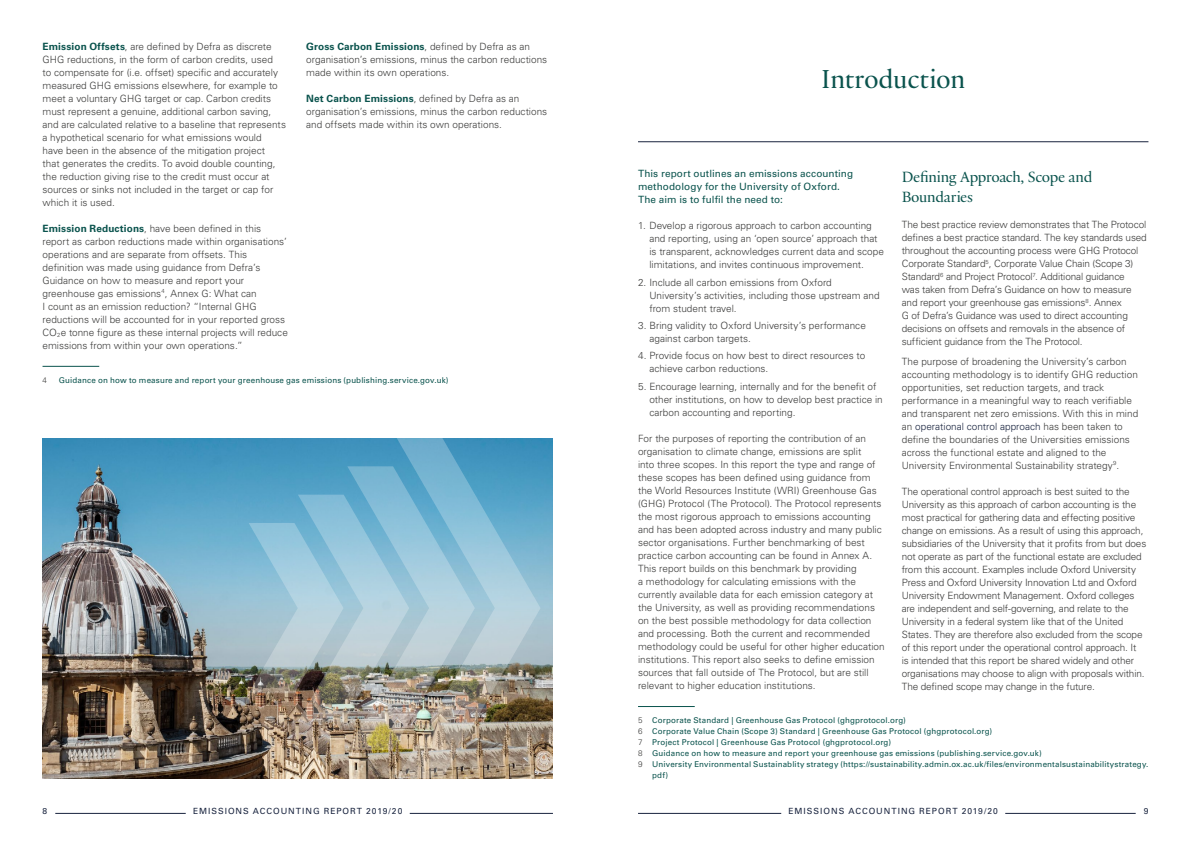
<style>
.page{position:relative;width:1191px;height:842px;background:#fff}
.page>*{position:absolute;margin:0;border:0;box-sizing:border-box;transform-origin:0 0}
.Lv2_Heading{font:28px "Practice";letter-spacing:-.015em;color:#0a534d}
.Lv3_Heading{font:16px/20px "Practice";letter-spacing:-.02em;color:#0a534d}
.Body_Copy{font:300 10px/13px "Univers LT Std";color:#3c3c3b}
.Lv3_Heading-2{font:300 10px/13px "Univers LT Std";letter-spacing:-.015em;color:#3c3c3b}
.Body_Copy-2{font:10px/13px "Univers LT Std";letter-spacing:.01em;color:#0a534d}
.t1{font:8.5px "Univers LT Std";letter-spacing:.115em;color:#18233e}
.Footnote_text{font:8px/11px "Univers LT Std";letter-spacing:.015em;color:#0a534d}
.Footnote_text-2{font:300 8px "Univers LT Std";color:#3c3c3b}
.s1{font-weight:700;color:#0a534d}
.s2{font-weight:300;color:#3c3c3b}
.s3{color:#18233e}
</style>
<div class="page">
<hr style="left:638px;top:141px;width:510px;height:1px;background:#18233e">
<hr style="left:638px;top:813px;width:143px;height:1px;background:#18233e">
<hr style="left:1005px;top:813px;width:130px;height:1px;background:#18233e">
<hr style="left:410px;top:813px;width:143px;height:1px;background:#18233e">
<hr style="left:55px;top:813px;width:131px;height:1px;background:#18233e">
<hr style="left:43px;top:366px;width:56px;height:1px;background:#0a534d">
<hr style="left:638px;top:706px;width:56px;height:1px;background:#0a534d">
<img style="left:43px;top:438px;width:510px;height:340px">
<img style="left:249px;top:466px;width:148px;height:284px">
<img style="left:397px;top:438px;width:143px;height:340px">
<p class="Body_Copy" style="left:306px;top:40px;width:242px"><span class="s1">Gross Carbon Emissions</span>, defined by Defra as an organisation’s emissions, minus the carbon reductions made within its own operations.</p>
<p class="Body_Copy" style="left:306px;top:92px;width:242px"><span class="s1">Net Carbon Emissions</span>, defined by Defra as an organisation’s emissions, minus the carbon reductions and offsets made within its own operations.</p>
<p class="Body_Copy" style="left:43px;top:40px;width:245px"><span class="s1">Emission Offsets</span>, are defined by Defra as discrete GHG reductions, in the form of carbon credits, used<br>to compensate for (i.e. offset) specific and accurately measured GHG emissions elsewhere, for example to meet a voluntary GHG target or cap. Carbon credits must represent a genuine, additional carbon saving, and are calculated relative to a baseline that represents a hypothetical scenario for what emissions would<br>have been in the absence of the mitigation project<br>that generates the credits. To avoid double counting, the reduction giving rise to the credit must occur at sources or sinks not included in the target or cap for which it is used.</p>
<p class="Body_Copy" style="left:43px;top:222px;width:247px"><span class="s1">Emission Reductions</span>, have been defined in this report as carbon reductions made within organisations’ operations and are separate from offsets. This definition was made using guidance from Defra’s Guidance on how to measure and report your greenhouse gas emissions<sup>4</sup>, Annex G: What can<br>I count as an emission reduction? “Internal GHG reductions will be accounted for in your reported gross CO<sub>2</sub>e tonne figure as these internal projects will reduce emissions from within your own operations.”</p>
<p class="Footnote_text-2" style="left:43px;top:375px;width:6px">4</p>
<p class="Footnote_text" style="left:59px;top:375px;width:391px">Guidance on how to measure and report your greenhouse gas emissions (publishing.service.gov.uk)</p>
<p class="Lv2_Heading" style="left:821px;top:61px;width:146px">Introduction</p>
<p class="Body_Copy-2" style="left:638px;top:167px;width:217px">This report outlines an emissions accounting methodology for the University of Oxford.<br>The aim is to fulfil the need to:</p>
<p class="Body_Copy" style="left:649px;top:219px;width:236px;text-indent:-11px">1. Develop a rigorous approach to carbon accounting and reporting, using an ‘open source’ approach that is transparent, acknowledges current data and scope limitations, and invites continuous improvement.</p>
<p class="Body_Copy" style="left:649px;top:276px;width:232px;text-indent:-11px">2. Include all carbon emissions from Oxford<br>University’s activities, including those upstream and from student travel.</p>
<p class="Body_Copy" style="left:649px;top:319px;width:218px;text-indent:-11px">3. Bring validity to Oxford University’s performance against carbon targets.</p>
<p class="Body_Copy" style="left:649px;top:349px;width:217px;text-indent:-11px">4. Provide focus on how best to direct resources to achieve carbon reductions.</p>
<p class="Body_Copy" style="left:649px;top:380px;width:235px;text-indent:-11px">5. Encourage learning, internally and for the benefit of other institutions, on how to develop best practice in carbon accounting and reporting.</p>
<p class="Body_Copy" style="left:638px;top:432px;width:248px">For the purposes of reporting the contribution of an organisation to climate change, emissions are split<br>into three scopes. In this report the type and range of these scopes has been defined using guidance from the World Resources Institute (WRI) Greenhouse Gas (GHG) Protocol (The Protocol). The Protocol represents the most rigorous approach to emissions accounting and has been adopted across industry and many public sector organisations. Further benchmarking of best practice carbon accounting can be found in Annex A.<br>This report builds on this benchmark by providing<br>a methodology for calculating emissions with the currently available data for each emission category at the University, as well as providing recommendations on the best possible methodology for data collection and processing. Both the current and recommended methodology could be useful for other higher education institutions. This report also seeks to define emission sources that fall outside of The Protocol, but are still relevant to higher education institutions.</p>
<p class="Footnote_text" style="left:638px;top:715px;width:269px"><span class="s2">5</span> Corporate Standard | Greenhouse Gas Protocol (ghgprotocol.org)</p>
<p class="Footnote_text" style="left:638px;top:726px;width:356px"><span class="s2">6</span> Corporate Value Chain (Scope 3) Standard | Greenhouse Gas Protocol (ghgprotocol.org)</p>
<p class="Footnote_text" style="left:638px;top:737px;width:254px"><span class="s2">7</span> Project Protocol | Greenhouse Gas Protocol (ghgprotocol.org)</p>
<p class="Footnote_text" style="left:638px;top:748px;width:405px"><span class="s2">8</span> Guidance on how to measure and report your greenhouse gas emissions (publishing.service.gov.uk)</p>
<p class="Footnote_text" style="left:652px;top:759px;width:498px;text-indent:-14px"><span class="s2">9</span> University Environmental Sustainablity strategy (https://sustainability.admin.ox.ac.uk/files/environmentalsustainabilitystrategy. pdf)</p>
<p class="Lv3_Heading" style="left:901px;top:166px;width:192px">Defining Approach, Scope and<br>Boundaries</p>
<p class="Lv3_Heading-2" style="left:901px;top:218px;width:247px">The best practice review demonstrates that The Protocol defines a best practice standard. The key standards used throughout the accounting process were GHG Protocol Corporate Standard<sup>5</sup>, Corporate Value Chain (Scope 3)<br>Standard<sup>6</sup> and Project Protocol<sup>7</sup>. Additional guidance<br>was taken from Defra’s Guidance on how to measure and report your greenhouse gas emissions<sup>8</sup>. Annex<br>G of Defra’s Guidance was used to direct accounting decisions on offsets and removals in the absence of sufficient guidance from the The Protocol.</p>
<p class="Body_Copy" style="left:901px;top:355px;width:238px">The purpose of broadening the University’s carbon accounting methodology is to identify GHG reduction opportunities, set reduction targets, and track performance in a meaningful way to reach verifiable and transparent net zero emissions. With this in mind an <span class="s3">operational control approach</span> has been taken to define the boundaries of the Universities emissions across the functional estate and aligned to the University Environmental Sustainability strategy<sup>9</sup>.</p>
<p class="Body_Copy" style="left:901px;top:485px;width:246px">The operational control approach is best suited to the University as this approach of carbon accounting is the most practical for gathering data and effecting positive change on emissions. As a result of using this approach, subsidiaries of the University that it profits from but does not operate as part of the functional estate are excluded from this account. Examples include Oxford University Press and Oxford University Innovation Ltd and Oxford University Endowment Management. Oxford colleges are independent and self-governing, and relate to the University in a federal system like that of the United States. They are therefore also excluded from the scope of this report under the operational control approach. It<br>is intended that this report be shared widely and other organisations may choose to align with proposals within.<br>The defined scope may change in the future.</p>
<p class="t1" style="left:43px;top:805px;width:6px">8</p>
<p class="t1" style="left:193px;top:805px;width:211px">EMISSIONS ACCOUNTING REPORT 2019/20</p>
<p class="t1" style="left:788px;top:805px;width:211px">EMISSIONS ACCOUNTING REPORT 2019/20</p>
<p class="t1" style="left:1143px;top:805px;width:6px">9</p>
</div>
